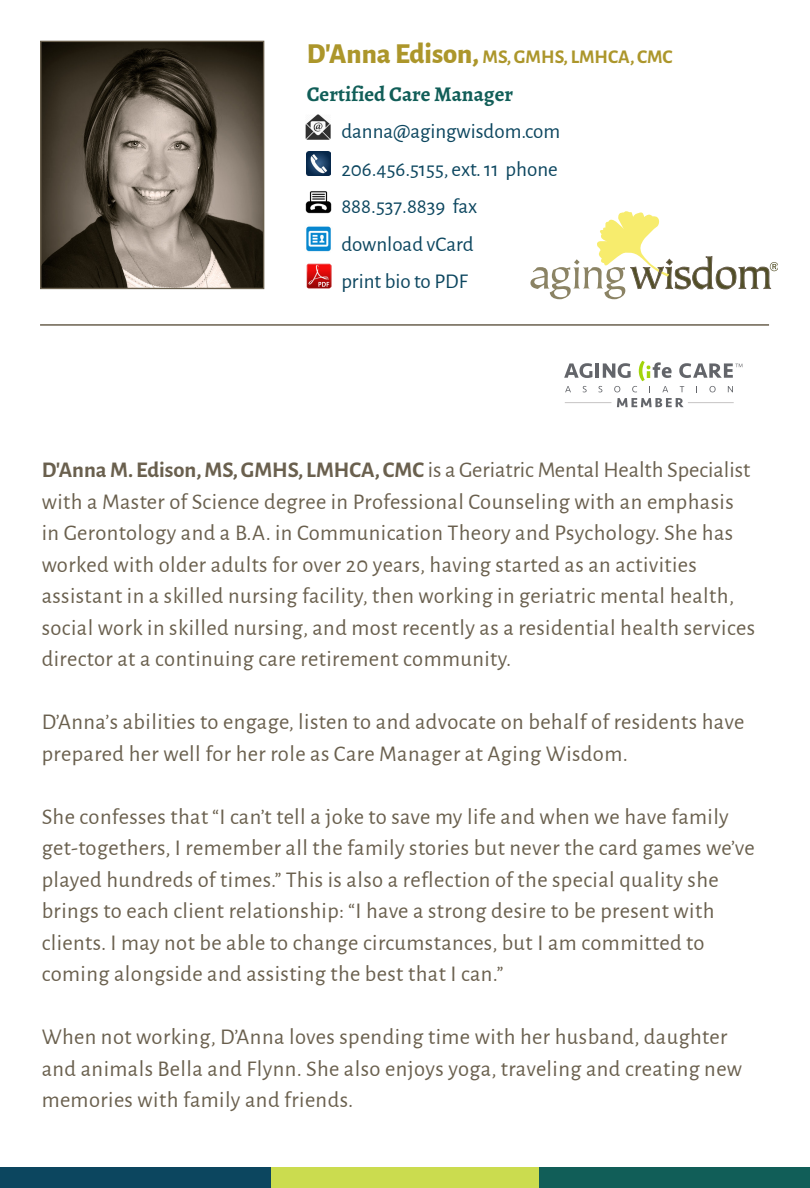
<style>
.page{position:relative;width:810px;height:1188px;background:#fff}
.page>*{position:absolute;margin:0;border:0;box-sizing:border-box;transform-origin:0 0}
.t1{font:22.5px/31.5px "Alegreya Sans";letter-spacing:.02em;color:#6a604e}
.t2{font:21px "Alegreya Sans";color:#0c465f}
.t3{font:700 21px "Alegreya";color:#115e58}
.t4{font:700 19.5px "Alegreya Sans";color:#ac962b}
.s1{font-weight:800;font-size:28.5px}
.s2{font-weight:700}
</style>
<div class="page">
<div style="left:540px;top:1168px;width:270px;height:20px;background:#115e58"></div>
<div style="left:269px;top:1168px;width:270px;height:20px;background:#cbdc4f"></div>
<div style="left:0;top:1168px;width:270px;height:20px;background:#0c465f"></div>
<svg style="left:530px;top:211px;width:248px;height:88px"></svg>
<svg style="left:564px;top:363px;width:28px;height:15px"></svg>
<hr style="left:596px;top:363px;width:3px;height:15px;background:#63656a">
<svg style="left:617px;top:398px;width:67px;height:9px"></svg>
<svg style="left:565px;top:386px;width:6px;height:6px"></svg>
<svg style="left:583px;top:386px;width:4px;height:6px"></svg>
<svg style="left:598px;top:361px;width:74px;height:31px"></svg>
<svg style="left:680px;top:386px;width:4px;height:6px"></svg>
<svg style="left:709px;top:386px;width:7px;height:6px"></svg>
<svg style="left:728px;top:386px;width:5px;height:6px"></svg>
<hr style="left:565px;top:402px;width:46px;height:1px;background:#cac8c8">
<hr style="left:688px;top:402px;width:46px;height:1px;background:#cac8c8">
<svg style="left:679px;top:363px;width:63px;height:15px"></svg>
<img style="left:42px;top:43px;width:220px;height:244px">
<div style="left:40px;top:41px;width:224px;height:248px;border:1px solid #6a604e"></div>
<hr style="left:40px;top:324px;width:729px;height:2px;background:#6a604e">
<img style="left:306px;top:114px;width:25px;height:25px">
<img style="left:307px;top:152px;width:23px;height:24px">
<img style="left:306px;top:191px;width:25px;height:23px">
<img style="left:306px;top:226px;width:25px;height:26px">
<img style="left:306px;top:263px;width:26px;height:26px">
<p class="t4" style="left:307px;top:43px;width:368px"><span class="s1">D’Anna Edison,</span> MS, GMHS, LMHCA, CMC</p>
<p class="t3" style="left:307px;top:80px;width:208px">Certified Care Manager</p>
<p class="t2" style="left:341px;top:117px;width:221px">danna@agingwisdom.com</p>
<p class="t2" style="left:341px;top:155px;width:218px">206.456.5155, ext. 11 phone</p>
<p class="t2" style="left:341px;top:192px;width:138px">888.537.8839 fax</p>
<p class="t2" style="left:341px;top:230px;width:134px">download vCard</p>
<p class="t2" style="left:341px;top:267px;width:128px">print bio to PDF</p>
<p class="t1" style="left:42px;top:453px;width:715px"><span class="s2">D’Anna M. Edison, MS, GMHS, LMHCA, CMC</span> is a Geriatric Mental Health Specialist with a Master of Science degree in Professional Counseling with an emphasis in Gerontology and a B.A. in Communication Theory and Psychology. She has worked with older adults for over 20 years, having started as an activities assistant in a skilled nursing facility, then working in geriatric mental health, social work in skilled nursing, and most recently as a residential health services director at a continuing care retirement community.</p>
<p class="t1" style="left:42px;top:705px;width:704px">D’Anna’s abilities to engage, listen to and advocate on behalf of residents have prepared her well for her role as Care Manager at Aging Wisdom.</p>
<p class="t1" style="left:42px;top:800px;width:715px">She confesses that “I can’t tell a joke to save my life and when we have family get-togethers, I remember all the family stories but never the card games we’ve played hundreds of times.” This is also a reflection of the special quality she brings to each client relationship: “I have a strong desire to be present with clients. I may not be able to change circumstances, but I am committed to coming alongside and assisting the best that I can.”</p>
<p class="t1" style="left:42px;top:1020px;width:702px">When not working, D’Anna loves spending time with her husband, daughter and animals Bella and Flynn. She also enjoys yoga, traveling and creating new memories with family and friends.</p>
</div>
